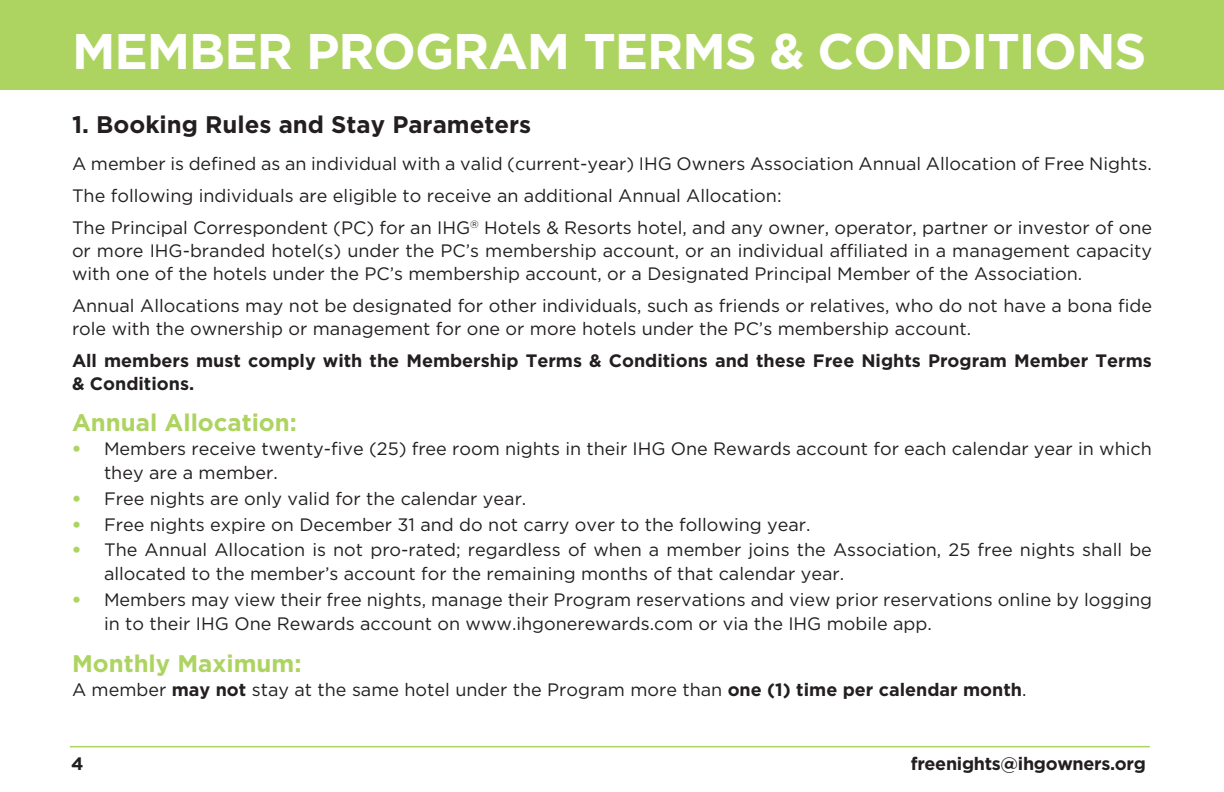
<style>
.page{position:relative;width:1224px;height:792px;background:#fff}
.page>*{position:absolute;margin:0;border:0;box-sizing:border-box;transform-origin:0 0}
.Head{font:700 50px "Gotham";letter-spacing:-.02em;color:#fff}
.Sub-Green{font:700 24px "Gotham";color:#add461}
.Number{font:700 24px "Gotham";color:#231f20}
.Copy{font:18px/23px "Gotham";color:#231f20;text-align:justify}
.Bullet{font:18px/24px "Gotham";color:#231f20}
.Copy-2{font:700 18px/23px "Gotham";color:#231f20}
.Copy-3{font:700 18px "Gotham";letter-spacing:-.02em;color:#231f20}
.s1{font-weight:900;color:#add461}
.s2{font-weight:700}
</style>
<div class="page">
<div style="left:0;top:0;width:1224px;height:90px;background:#add461"></div>
<hr style="left:70px;top:746px;width:1080px;height:1px;background:#add461">
<p class="Head" style="left:72px;top:23px;width:1076px">MEMBER PROGRAM TERMS &amp; CONDITIONS</p>
<p class="Number" style="left:72px;top:111px;width:461px">1. Booking Rules and Stay Parameters</p>
<p class="Copy" style="left:72px;top:151px;width:1081px">A member is defined as an individual with a valid (current-year) IHG Owners Association Annual Allocation of Free Nights.</p>
<p class="Copy" style="left:72px;top:183px;width:711px">The following individuals are eligible to receive an additional Annual Allocation:</p>
<p class="Copy" style="left:72px;top:215px;width:1082px">The Principal Correspondent (PC) for an IHG<sup>®</sup> Hotels &amp; Resorts hotel, and any owner, operator, partner or investor of one or more IHG-branded hotel(s) under the PC’s membership account, or an individual affiliated in a management capacity with one of the hotels under the PC’s membership account, or a Designated Principal Member of the Association.</p>
<p class="Copy" style="left:72px;top:293px;width:1082px">Annual Allocations may not be designated for other individuals, such as friends or relatives, who do not have a bona fide role with the ownership or management for one or more hotels under the PC’s membership account.</p>
<p class="Copy-2" style="left:72px;top:348px;width:1081px">All members must comply with the Membership Terms &amp; Conditions and these Free Nights Program Member Terms &amp; Conditions.</p>
<p class="Sub-Green" style="left:72px;top:409px;width:226px">Annual Allocation:</p>
<p class="Bullet" style="left:104px;top:436px;width:1049px;text-indent:-32px"><span class="s1">•</span> Members receive twenty-five (25) free room nights in their IHG One Rewards account for each calendar year in which they are a member.</p>
<p class="Bullet" style="left:72px;top:486px;width:456px"><span class="s1">•</span> Free nights are only valid for the calendar year.</p>
<p class="Bullet" style="left:72px;top:512px;width:740px"><span class="s1">•</span> Free nights expire on December 31 and do not carry over to the following year.</p>
<p class="Bullet" style="left:104px;top:538px;width:1049px;text-indent:-32px"><span class="s1">•</span> The Annual Allocation is not pro-rated; regardless of when a member joins the Association, 25 free nights shall be allocated to the member’s account for the remaining months of that calendar year.</p>
<p class="Bullet" style="left:104px;top:588px;width:1050px;text-indent:-32px"><span class="s1">•</span> Members may view their free nights, manage their Program reservations and view prior reservations online by logging in to their IHG One Rewards account on www.ihgonerewards.com or via the IHG mobile app.</p>
<p class="Sub-Green" style="left:72px;top:649px;width:231px">Monthly Maximum:</p>
<p class="Bullet" style="left:72px;top:677px;width:956px">A member <span class="s2">may not</span> stay at the same hotel under the Program more than <span class="s2">one (1) time per calendar month</span>.</p>
<p class="Copy-2" style="left:71px;top:752px;width:14px">4</p>
<p class="Copy-3" style="left:911px;top:753px;width:237px">freenights@ihgowners.org</p>
</div>
